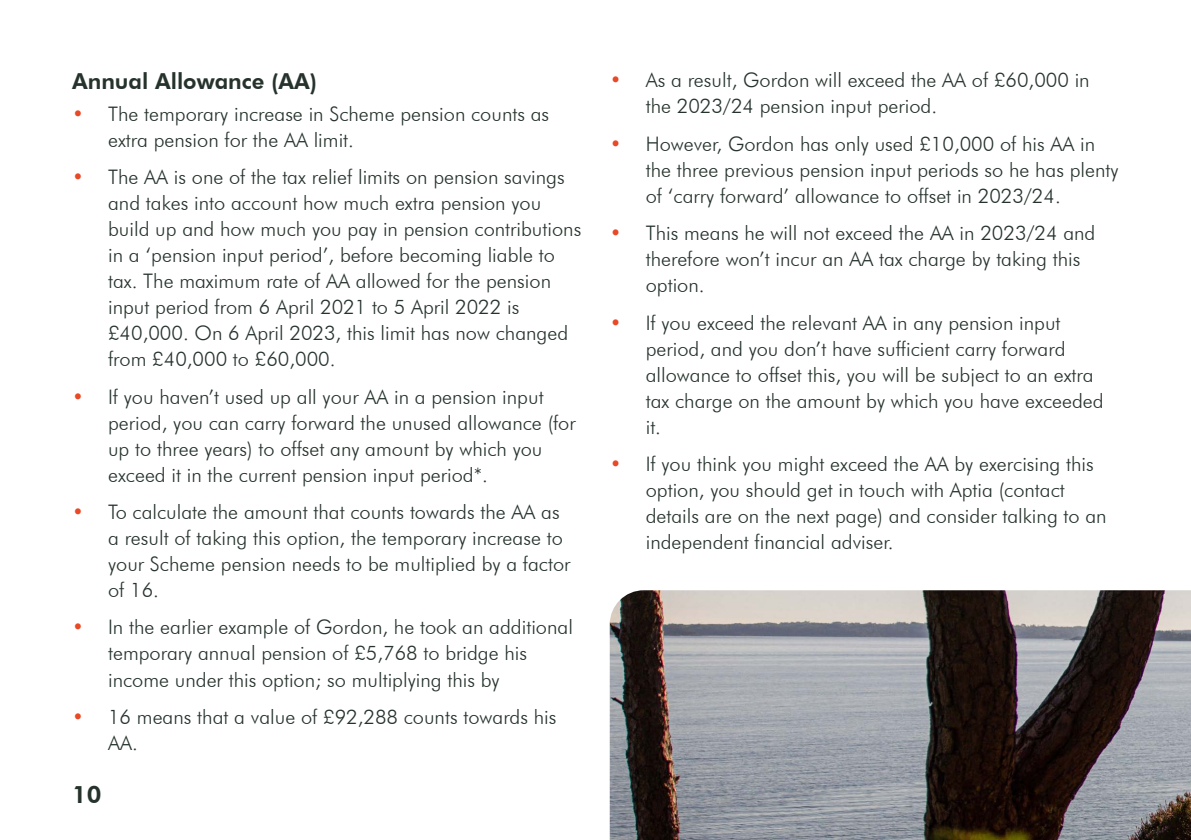
<style>
.page{position:relative;width:1191px;height:840px;background:#fff}
.page>*{position:absolute;margin:0;border:0;box-sizing:border-box;transform-origin:0 0}
.t1{font:800 24px "Futura BT";color:#26332c}
.t2{font:800 22px "Futura BT";color:#26332c}
.t3{font:300 20px/26px "Futura BT";color:#26332c}
.s1{font-weight:800;color:#e84926}
</style>
<div class="page">
<img style="left:610px;top:590px;width:581px;height:249px">
<p class="t2" style="left:72px;top:68px;width:247px">Annual Allowance (AA)</p>
<p class="t3" style="left:108px;top:100px;width:443px;text-indent:-36px"><span class="s1">•</span> The temporary increase in Scheme pension counts as extra pension for the AA limit.</p>
<p class="t3" style="left:108px;top:163px;width:475px;text-indent:-36px"><span class="s1">•</span> The AA is one of the tax relief limits on pension savings and takes into account how much extra pension you build up and how much you pay in pension contributions in a ‘pension input period’, before becoming liable to tax. The maximum rate of AA allowed for the pension input period from 6 April 2021 to 5 April 2022 is £40,000. On 6 April 2023, this limit has now changed from £40,000 to £60,000.</p>
<p class="t3" style="left:108px;top:383px;width:469px;text-indent:-36px"><span class="s1">•</span> If you haven’t used up all your AA in a pension input period, you can carry forward the unused allowance (for up to three years) to offset any amount by which you exceed it in the current pension input period*.</p>
<p class="t3" style="left:108px;top:498px;width:464px;text-indent:-36px"><span class="s1">•</span> To calculate the amount that counts towards the AA as a result of taking this option, the temporary increase to your Scheme pension needs to be multiplied by a factor of 16.</p>
<p class="t3" style="left:108px;top:613px;width:466px;text-indent:-36px"><span class="s1">•</span> In the earlier example of Gordon, he took an additional temporary annual pension of £5,768 to bridge his income under this option; so multiplying this by</p>
<p class="t3" style="left:108px;top:703px;width:450px;text-indent:-36px"><span class="s1">•</span> 16 means that a value of £92,288 counts towards his<br>AA.</p>
<p class="t1" style="left:72px;top:779px;width:31px">10</p>
<p class="t3" style="left:646px;top:67px;width:445px;text-indent:-36px"><span class="s1">•</span> As a result, Gordon will exceed the AA of £60,000 in the 2023/24 pension input period.</p>
<p class="t3" style="left:646px;top:130px;width:474px;text-indent:-36px"><span class="s1">•</span> However, Gordon has only used £10,000 of his AA in the three previous pension input periods so he has plenty of ‘carry forward’ allowance to offset in 2023/24.</p>
<p class="t3" style="left:646px;top:220px;width:451px;text-indent:-36px"><span class="s1">•</span> This means he will not exceed the AA in 2023/24 and therefore won’t incur an AA tax charge by taking this option.</p>
<p class="t3" style="left:646px;top:309px;width:459px;text-indent:-36px"><span class="s1">•</span> If you exceed the relevant AA in any pension input period, and you don’t have sufficient carry forward allowance to offset this, you will be subject to an extra tax charge on the amount by which you have exceeded it.</p>
<p class="t3" style="left:646px;top:450px;width:462px;text-indent:-36px"><span class="s1">•</span> If you think you might exceed the AA by exercising this option, you should get in touch with Aptia (contact details are on the next page) and consider talking to an independent financial adviser.</p>
</div>
